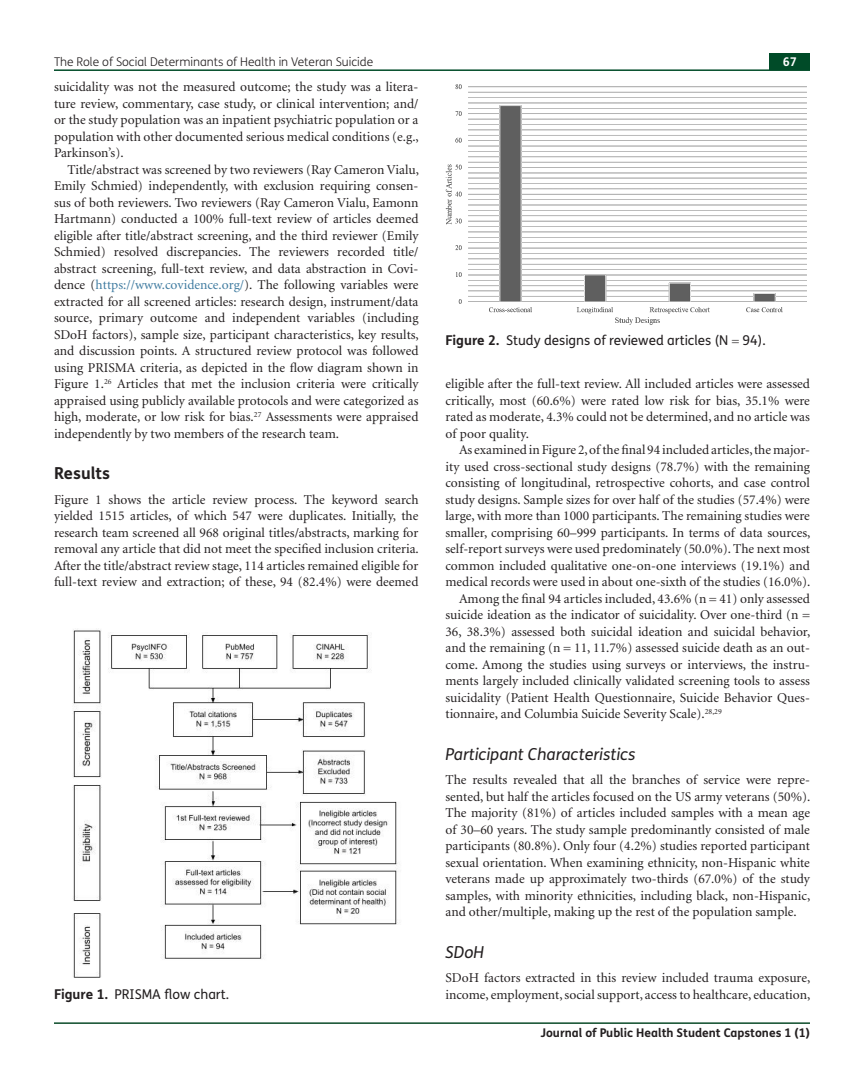
<style>
.page{position:relative;width:864px;height:1080px;background:#fff}
.page>*{position:absolute;margin:0;border:0;box-sizing:border-box;transform-origin:0 0}
.heading2{font:italic 16.5px "FS Me";color:#231f20}
.heading1{font:700 16.5px "FS Me";color:#231f20}
.para{font:13.5px/16.5px "Minion";color:#231f20;text-align:justify}
.para_last{font:13.5px/16.5px "Minion";color:#231f20;text-align:justify}
.para_first{font:13.5px/16.5px "Minion";color:#231f20;text-align:justify}
.para_first_last{font:13.5px/16.5px "Minion";color:#231f20;text-align:justify}
.float_figure_figure{font:13.5px "FS Me";color:#231f20}
.t1{font:300 12px "FS Me";color:#231f20}
.t2{font:700 12px "FS Me";color:#231f20}
.t3{font:700 12px "FS Me";color:#fff}
.s1{color:#3f7ba0}
.s2{font-weight:700}
</style>
<div class="page">
<hr style="left:54px;top:1022px;width:756px;height:2px;background:#0a4b28">
<hr style="left:54px;top:69px;width:756px;height:2px;background:#004b28">
<div style="left:770px;top:53px;width:40px;height:17px;background:#004b28"></div>
<img style="left:72px;top:629px;width:326px;height:349px">
<img style="left:446px;top:84px;width:361px;height:241px">
<p class="t1" style="left:54px;top:55px;width:321px">The Role of Social Determinants of Health in Veteran Suicide</p>
<p class="t3" style="left:783px;top:55px;width:16px">67</p>
<p class="para_first" style="left:54px;top:79px;width:366px">suicidality was not the measured outcome; the study was a litera&shy;ture review, commentary, case study, or clinical intervention; and/ or the study population was an inpatient psychiatric population or a population with other documented serious medical conditions (e.g., Parkinson’s).</p>
<p class="para_last" style="left:54px;top:162px;width:366px;text-indent:14px">Title/abstract was screened by two reviewers (Ray Cameron Vialu, Emily Schmied) independently, with exclusion requiring consen&shy;sus of both reviewers. Two reviewers (Ray Cameron Vialu, Eamonn Hartmann) conducted a 100% full-text review of articles deemed eligible after title/abstract screening, and the third reviewer (Emily Schmied) resolved discrepancies. The reviewers recorded title/ abstract screening, full-text review, and data abstraction in Covi&shy;dence (<span class="s1">https://www.covidence.org/</span>). The following variables were extracted for all screened articles: research design, instrument/data source, primary outcome and independent variables (including SDoH factors), sample size, participant characteristics, key results, and discussion points. A structured review protocol was followed using PRISMA criteria, as depicted in the flow diagram shown in Figure 1.<sup>26</sup> Articles that met the inclusion criteria were critically appraised using publicly available protocols and were categorized as high, moderate, or low risk for bias.<sup>27</sup> Assessments were appraised independently by two members of the research team.</p>
<p class="heading1" style="left:54px;top:463px;width:58px">Results</p>
<p class="para_first" style="left:54px;top:492px;width:366px">Figure 1 shows the article review process. The keyword search yielded 1515 articles, of which 547 were duplicates. Initially, the research team screened all 968 original titles/abstracts, marking for removal any article that did not meet the specified inclusion criteria.<br>After the title/abstract review stage, 114 articles remained eligible for full-text review and extraction; of these, 94 (82.4%) were deemed</p>
<p class="float_figure_figure" style="left:446px;top:332px;width:322px"><span class="s2">Figure 2.</span> Study designs of reviewed articles (N 94).</p>
<p class="para_first" style="left:446px;top:376px;width:366px">eligible after the full-text review. All included articles were assessed critically, most (60.6%) were rated low risk for bias, 35.1% were rated as moderate, 4.3% could not be determined, and no article was of poor quality.</p>
<p class="para" style="left:446px;top:442px;width:366px;text-indent:14px">As examined in Figure 2, of the final 94 included articles, the major&shy;ity used cross-sectional study designs (78.7%) with the remaining consisting of longitudinal, retrospective cohorts, and case control study designs. Sample sizes for over half of the studies (57.4%) were large, with more than 1000 participants. The remaining studies were smaller, comprising 60–999 participants. In terms of data sources, self-report surveys were used predominately (50.0%). The next most common included qualitative one-on-one interviews (19.1%) and medical records were used in about one-sixth of the studies (16.0%).</p>
<p class="para" style="left:446px;top:591px;width:366px;text-align:left;text-indent:14px">Among the final 94 articles included, 43.6% (n 41) only assessed suicide ideation as the indicator of suicidality. Over one-third (n 36, 38.3%) assessed both suicidal ideation and suicidal behavior, and the remaining (n 11, 11.7%) assessed suicide death as an out&shy;come. Among the studies using surveys or interviews, the instru&shy;ments largely included clinically validated screening tools to assess suicidality (Patient Health Questionnaire, Suicide Behavior Ques&shy;tionnaire, and Columbia Suicide Severity Scale).<sup>28,29</sup></p>
<p class="heading2" style="left:446px;top:744px;width:192px">Participant Characteristics</p>
<p class="para_first_last" style="left:446px;top:772px;width:366px">The results revealed that all the branches of service were repre&shy;sented, but half the articles focused on the US army veterans (50%).<br>The majority (81%) of articles included samples with a mean age of 30–60 years. The study sample predominantly consisted of male participants (80.8%). Only four (4.2%) studies reported participant sexual orientation. When examining ethnicity, non-Hispanic white veterans made up approximately two-thirds (67.0%) of the study samples, with minority ethnicities, including black, non-Hispanic, and other/multiple, making up the rest of the population sample.</p>
<p class="heading2" style="left:446px;top:942px;width:40px">SDoH</p>
<p class="para_first" style="left:446px;top:970px;width:366px">SDoH factors extracted in this review included trauma exposure,</p>
<p class="float_figure_figure" style="left:54px;top:986px;width:177px"><span class="s2">Figure 1.</span> PRISMA flow chart.</p>
<p class="para_first" style="left:446px;top:987px;width:366px">income, employment, social support, access to healthcare, education,</p>
<p class="t2" style="left:540px;top:1026px;width:271px">Journal of Public Health Student Capstones 1 (1)</p>
</div>
